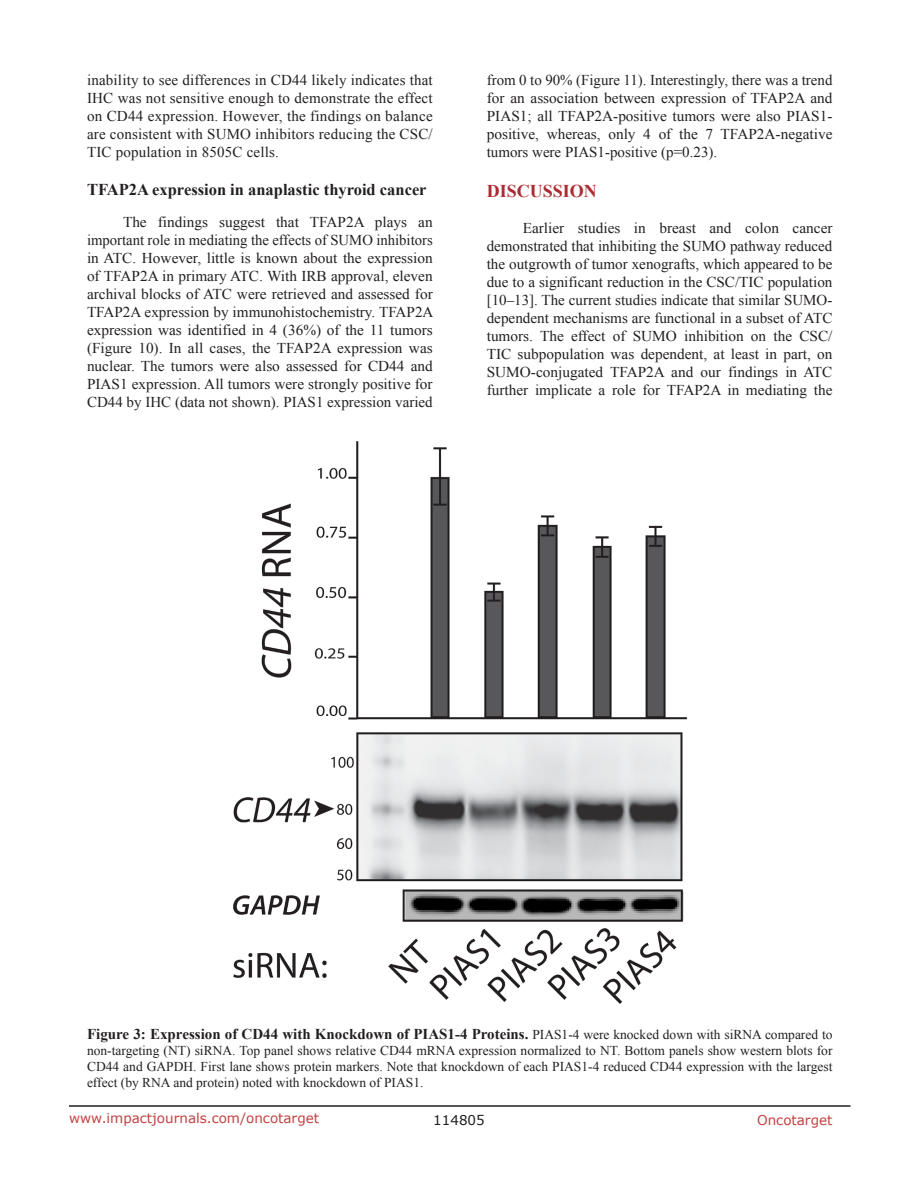
<style>
.page{position:relative;width:918px;height:1188px;background:#fff}
.page>*{position:absolute;margin:0;border:0;box-sizing:border-box;transform-origin:0 0}
.Heading{font:700 18px "Times New Roman";color:#ac2b31}
.SubHeading{font:700 16.5px "Times New Roman";color:#231f20}
.BodyText{font:15px/18px "Times New Roman";color:#231f20;text-align:justify}
.figuretext{font:700 15px "Times New Roman";color:#231f20}
.figuretext-2{font:13.5px/16.2px "Times New Roman";color:#231f20;text-align:justify}
.t1{font:13.5px "Verdana";color:#c24141}
.t2{font:13.5px "Verdana";color:#231f20}
.s1{font-weight:400;font-size:13.5px}
</style>
<div class="page">
<hr style="left:69px;top:1105px;width:781px;height:2px;background:#231f20">
<img style="left:233px;top:441px;width:455px;height:563px">
<p class="BodyText" style="left:87px;top:71px;width:347px">inability to see differences in CD44 likely indicates that IHC was not sensitive enough to demonstrate the effect on CD44 expression. However, the findings on balance are consistent with SUMO inhibitors reducing the CSC/ TIC population in 8505C cells.</p>
<p class="SubHeading" style="left:87px;top:178px;width:341px">TFAP2A expression in anaplastic thyroid cancer</p>
<p class="BodyText" style="left:87px;top:212px;width:348px;text-indent:36px">The findings suggest that TFAP2A plays an important role in mediating the effects of SUMO inhibitors in ATC. However, little is known about the expression of TFAP2A in primary ATC. With IRB approval, eleven archival blocks of ATC were retrieved and assessed for TFAP2A expression by immunohistochemistry. TFAP2A expression was identified in 4 (36%) of the 11 tumors (Figure 10). In all cases, the TFAP2A expression was nuclear. The tumors were also assessed for CD44 and PIAS1 expression. All tumors were strongly positive for CD44 by IHC (data not shown). PIAS1 expression varied</p>
<p class="BodyText" style="left:487px;top:71px;width:347px">from 0 to 90% (Figure 11). Interestingly, there was a trend for an association between expression of TFAP2A and PIAS1; all TFAP2A-positive tumors were also PIAS1- positive, whereas, only 4 of the 7 TFAP2A-negative tumors were PIAS1-positive (p=0.23).</p>
<p class="Heading" style="left:487px;top:179px;width:112px">DISCUSSION</p>
<p class="BodyText" style="left:487px;top:219px;width:347px;text-indent:36px">Earlier studies in breast and colon cancer demonstrated that inhibiting the SUMO pathway reduced the outgrowth of tumor xenografts, which appeared to be due to a significant reduction in the CSC/TIC population [10–13]. The current studies indicate that similar SUMO&shy;dependent mechanisms are functional in a subset of ATC tumors. The effect of SUMO inhibition on the CSC/ TIC subpopulation was dependent, at least in part, on SUMO-conjugated TFAP2A and our findings in ATC further implicate a role for TFAP2A in mediating the</p>
<p class="figuretext" style="left:87px;top:1023px;width:747px">Figure 3: Expression of CD44 with Knockdown of PIAS1-4 Proteins. <span class="s1">PIAS1-4 were knocked down with siRNA compared to</span></p>
<p class="figuretext-2" style="left:87px;top:1042px;width:747px">non-targeting (NT) siRNA. Top panel shows relative CD44 mRNA expression normalized to NT. Bottom panels show western blots for CD44 and GAPDH. First lane shows protein markers. Note that knockdown of each PIAS1-4 reduced CD44 expression with the largest effect (by RNA and protein) noted with knockdown of PIAS1.</p>
<p class="t1" style="left:69px;top:1109px;width:252px">www.impactjournals.com/oncotarget</p>
<p class="t2" style="left:433px;top:1111px;width:53px">114805</p>
<p class="t1" style="left:757px;top:1111px;width:77px">Oncotarget</p>
</div>
